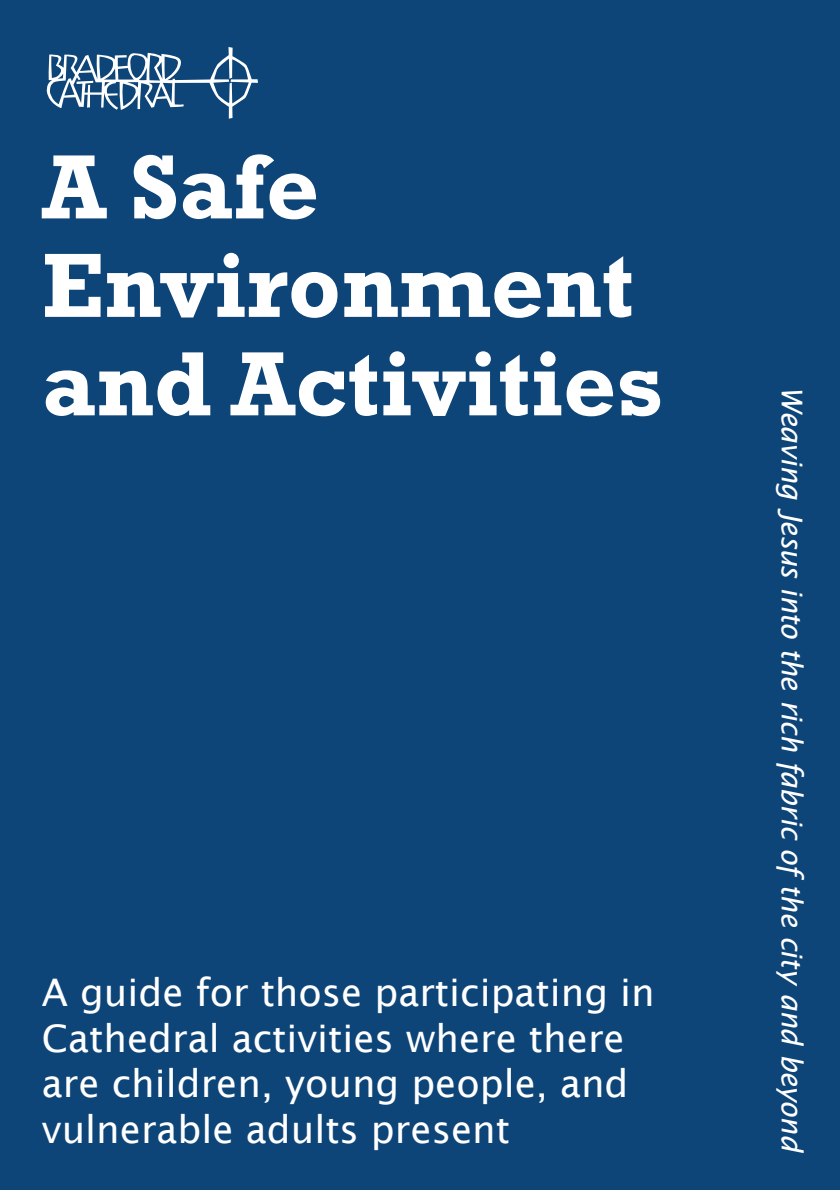
<style>
.page{position:relative;width:840px;height:1191px;background:#fff}
.page>*{position:absolute;margin:0;border:0;box-sizing:border-box;transform-origin:0 0}
.t1{font:700 92.6px/98.4px "Rockwell";color:#fff}
.t2{font:38px/45.6px "Lucida Sans";color:#fff}
.Subheading{font:italic 28.6px "Lucida Sans";letter-spacing:-.02em;color:#fff}
</style>
<div class="page">
<div style="left:0;top:0;width:839px;height:1189px;background:#0e4578"></div>
<svg style="left:46px;top:47px;width:212px;height:72px"></svg>
<p class="t1" style="left:42px;top:138px;width:622px">A Safe<br>Environment and Activities</p>
<p class="t2" style="left:42px;top:969px;width:614px">A guide for those participating in<br>Cathedral activities where there are children, young people, and vulnerable adults present</p>
<p class="Subheading" style="left:808px;top:386px;width:768px;rotate:90deg">Weaving Jesus into the rich fabric of the city and beyond</p>
</div>
